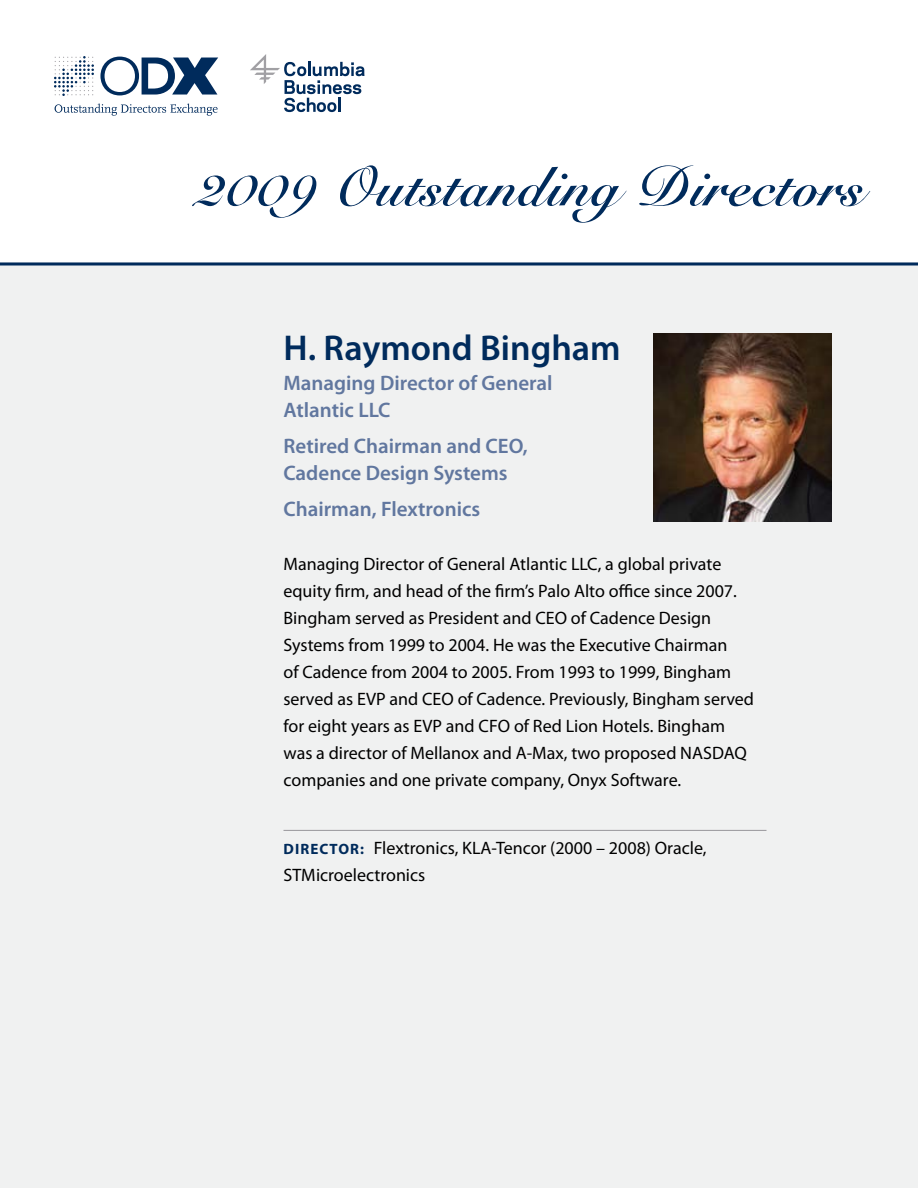
<style>
.page{position:relative;width:918px;height:1188px;background:#fff}
.page>*{position:absolute;margin:0;border:0;box-sizing:border-box;transform-origin:0 0}
.t1{font:55.5px "Snell Roundhand LT Std Bd Scr";letter-spacing:.02em;color:#002b5c}
.t2{font:600 36px "Myriad Pro";color:#002b5c}
.t3{font:600 21px/27px "Myriad Pro";color:#61779f}
.t4{font:18px/27px "Myriad Pro";color:#000}
.s1{font-weight:700;font-size:15px;color:#002b5c}
</style>
<div class="page">
<div style="left:0;top:262px;width:918px;height:926px;background:#f0f1f1"></div>
<svg style="left:0;top:262px;width:918px;height:4px;background:#3b5c81"></svg>
<svg style="left:54px;top:56px;width:40px;height:40px"></svg>
<svg style="left:100px;top:57px;width:118px;height:38px"></svg>
<svg style="left:55px;top:104px;width:163px;height:12px"></svg>
<svg style="left:250px;top:54px;width:114px;height:58px"></svg>
<img style="left:653px;top:333px;width:179px;height:189px">
<hr style="left:284px;top:830px;width:482px;height:1px;background:#a1a0a4">
<h1 class="t1" style="left:196px;top:153px;width:669px">2009 Outstanding Directors</h1>
<h2 class="t2" style="left:284px;top:325px;width:339px">H. Raymond Bingham</h2>
<p class="t3" style="left:284px;top:369px;width:271px">Managing Director of General<br>Atlantic LLC</p>
<p class="t3" style="left:284px;top:432px;width:246px">Retired Chairman and CEO,<br>Cadence Design Systems</p>
<p class="t3" style="left:284px;top:495px;width:198px">Chairman, Flextronics</p>
<p class="t4" style="left:284px;top:550px;width:472px">Managing Director of General Atlantic LLC, a global private equity firm, and head of the firm’s Palo Alto office since 2007.<br>Bingham served as President and CEO of Cadence Design Systems from 1999 to 2004. He was the Executive Chairman<br>of Cadence from 2004 to 2005. From 1993 to 1999, Bingham served as EVP and CEO of Cadence. Previously, Bingham served for eight years as EVP and CFO of Red Lion Hotels. Bingham was a director of Mellanox and A-Max, two proposed NASDAQ companies and one private company, Onyx Software.</p>
<p class="t4" style="left:284px;top:834px;width:425px"><span class="s1">DIRECTOR:</span> Flextronics, KLA-Tencor (2000 – 2008) Oracle,<br>STMicroelectronics</p>
</div>
